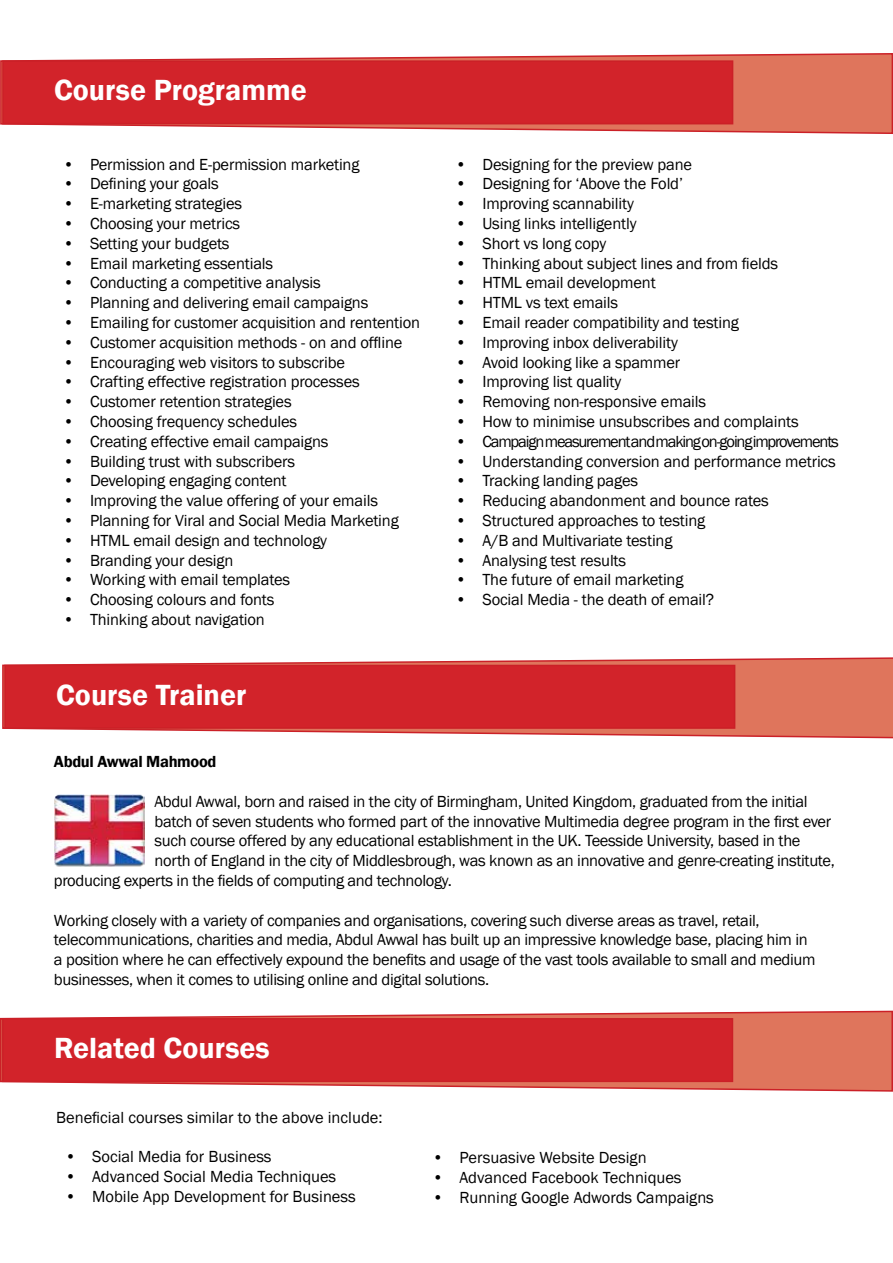
<style>
.page{position:relative;width:893px;height:1263px;background:#fff}
.page>*{position:absolute;margin:0;border:0;box-sizing:border-box;transform-origin:0 0}
.t1{font:600 30px "Franklin Gothic";color:#fff}
.t2{font:16.5px/19.8px "Franklin Gothic";letter-spacing:-.01em;color:#000}
.t3{font:16.5px "Franklin Gothic";letter-spacing:-.07em;color:#000}
.t4{font:600 16.5px "Franklin Gothic";letter-spacing:-.02em;color:#000}
</style>
<div class="page">
<svg style="left:0;top:53px;width:893px;height:81px"></svg>
<div style="left:3px;top:61px;width:730px;height:63px;background:#d2232a"></div>
<div style="left:2px;top:60px;width:731px;height:64px;border:2px solid #cb2027"></div>
<svg style="left:2px;top:657px;width:891px;height:82px"></svg>
<div style="left:4px;top:665px;width:731px;height:64px;background:#d2232a;border:2px solid #cb2027"></div>
<img style="left:54px;top:794px;width:90px;height:72px">
<svg style="left:0;top:1010px;width:893px;height:82px"></svg>
<div style="left:3px;top:1019px;width:729px;height:62px;background:#d2232a"></div>
<div style="left:2px;top:1018px;width:731px;height:64px;border:2px solid #cb2027"></div>
<h1 class="t1" style="left:54px;top:72px;width:254px">Course Programme</h1>
<p class="t2" style="left:63px;top:155px;width:298px">• Permission and E-permission marketing</p>
<p class="t2" style="left:63px;top:174px;width:157px">• Defining your goals</p>
<p class="t2" style="left:63px;top:194px;width:181px">• E-marketing strategies</p>
<p class="t2" style="left:63px;top:214px;width:179px">• Choosing your metrics</p>
<p class="t2" style="left:63px;top:234px;width:168px">• Setting your budgets</p>
<p class="t2" style="left:63px;top:254px;width:212px">• Email marketing essentials</p>
<p class="t2" style="left:63px;top:273px;width:259px">• Conducting a competitive analysis</p>
<p class="t2" style="left:63px;top:293px;width:307px">• Planning and delivering email campaigns</p>
<p class="t2" style="left:63px;top:313px;width:359px">• Emailing for customer acquisition and rentention</p>
<p class="t2" style="left:63px;top:333px;width:341px">• Customer acquisition methods - on and offline</p>
<p class="t2" style="left:63px;top:353px;width:284px">• Encouraging web visitors to subscribe</p>
<p class="t2" style="left:63px;top:372px;width:298px">• Crafting effective registration processes</p>
<p class="t2" style="left:63px;top:392px;width:230px">• Customer retention strategies</p>
<p class="t2" style="left:63px;top:412px;width:236px">• Choosing frequency schedules</p>
<p class="t2" style="left:63px;top:432px;width:267px">• Creating effective email campaigns</p>
<p class="t2" style="left:63px;top:452px;width:234px">• Building trust with subscribers</p>
<p class="t2" style="left:63px;top:471px;width:225px">• Developing engaging content</p>
<p class="t2" style="left:63px;top:491px;width:317px">• Improving the value offering of your emails</p>
<p class="t2" style="left:63px;top:511px;width:337px">• Planning for Viral and Social Media Marketing</p>
<p class="t2" style="left:63px;top:531px;width:266px">• HTML email design and technology</p>
<p class="t2" style="left:63px;top:551px;width:172px">• Branding your design</p>
<p class="t2" style="left:63px;top:570px;width:229px">• Working with email templates</p>
<p class="t2" style="left:63px;top:590px;width:213px">• Choosing colours and fonts</p>
<p class="t2" style="left:63px;top:610px;width:203px">• Thinking about navigation</p>
<h1 class="t1" style="left:56px;top:676px;width:192px">Course Trainer</h1>
<p class="t2" style="left:455px;top:155px;width:238px">• Designing for the preview pane</p>
<p class="t2" style="left:455px;top:174px;width:229px">• Designing for ‘Above the Fold’</p>
<p class="t2" style="left:455px;top:194px;width:180px">• Improving scannability</p>
<p class="t2" style="left:455px;top:214px;width:183px">• Using links intelligently</p>
<p class="t2" style="left:455px;top:234px;width:152px">• Short vs long copy</p>
<p class="t2" style="left:455px;top:254px;width:324px">• Thinking about subject lines and from fields</p>
<p class="t2" style="left:455px;top:273px;width:202px">• HTML email development</p>
<p class="t2" style="left:455px;top:293px;width:164px">• HTML vs text emails</p>
<p class="t2" style="left:455px;top:313px;width:285px">• Email reader compatibility and testing</p>
<p class="t2" style="left:455px;top:333px;width:224px">• Improving inbox deliverability</p>
<p class="t2" style="left:455px;top:353px;width:226px">• Avoid looking like a spammer</p>
<p class="t2" style="left:455px;top:372px;width:167px">• Improving list quality</p>
<p class="t2" style="left:455px;top:392px;width:252px">• Removing non-responsive emails</p>
<p class="t2" style="left:455px;top:412px;width:345px">• How to minimise unsubscribes and complaints</p>
<p class="t3" style="left:455px;top:431px;width:385px">• Campaign measurement and making on-going improvements</p>
<p class="t2" style="left:455px;top:452px;width:382px">• Understanding conversion and performance metrics</p>
<p class="t2" style="left:455px;top:471px;width:184px">• Tracking landing pages</p>
<p class="t2" style="left:455px;top:491px;width:315px">• Reducing abandonment and bounce rates</p>
<p class="t2" style="left:455px;top:511px;width:251px">• Structured approaches to testing</p>
<p class="t2" style="left:455px;top:531px;width:219px">• A/B and Multivariate testing</p>
<p class="t2" style="left:455px;top:551px;width:172px">• Analysing test results</p>
<p class="t2" style="left:455px;top:570px;width:229px">• The future of email marketing</p>
<p class="t2" style="left:455px;top:590px;width:260px">• Social Media - the death of email?</p>
<p class="t4" style="left:54px;top:751px;width:164px">Abdul Awwal Mahmood</p>
<p class="t2" style="left:154px;top:792px;width:655px">Abdul Awwal, born and raised in the city of Birmingham, United Kingdom, graduated from the initial</p>
<p class="t2" style="left:154px;top:811px;width:678px">batch of seven students who formed part of the innovative Multimedia degree program in the first ever</p>
<p class="t2" style="left:154px;top:831px;width:647px">such course offered by any educational establishment in the UK. Teesside University, based in the</p>
<p class="t2" style="left:154px;top:851px;width:682px">north of England in the city of Middlesbrough, was known as an innovative and genre-creating institute,</p>
<p class="t2" style="left:54px;top:871px;width:399px">producing experts in the fields of computing and technology.</p>
<p class="t2" style="left:54px;top:910px;width:763px">Working closely with a variety of companies and organisations, covering such diverse areas as travel, retail, telecommunications, charities and media, Abdul Awwal has built up an impressive knowledge base, placing him in a position where he can effectively expound the benefits and usage of the vast tools available to small and medium businesses, when it comes to utilising online and digital solutions.</p>
<h1 class="t1" style="left:54px;top:1029px;width:217px">Related Courses</h1>
<p class="t2" style="left:56px;top:1108px;width:328px">Beneficial courses similar to the above include:</p>
<p class="t2" style="left:65px;top:1147px;width:208px">• Social Media for Business</p>
<p class="t2" style="left:65px;top:1167px;width:273px">• Advanced Social Media Techniques</p>
<p class="t2" style="left:65px;top:1187px;width:292px">• Mobile App Development for Business</p>
<p class="t2" style="left:433px;top:1148px;width:215px">• Persuasive Website Design</p>
<p class="t2" style="left:433px;top:1168px;width:250px">• Advanced Facebook Techniques</p>
<p class="t2" style="left:433px;top:1187px;width:283px">• Running Google Adwords Campaigns</p>
</div>
